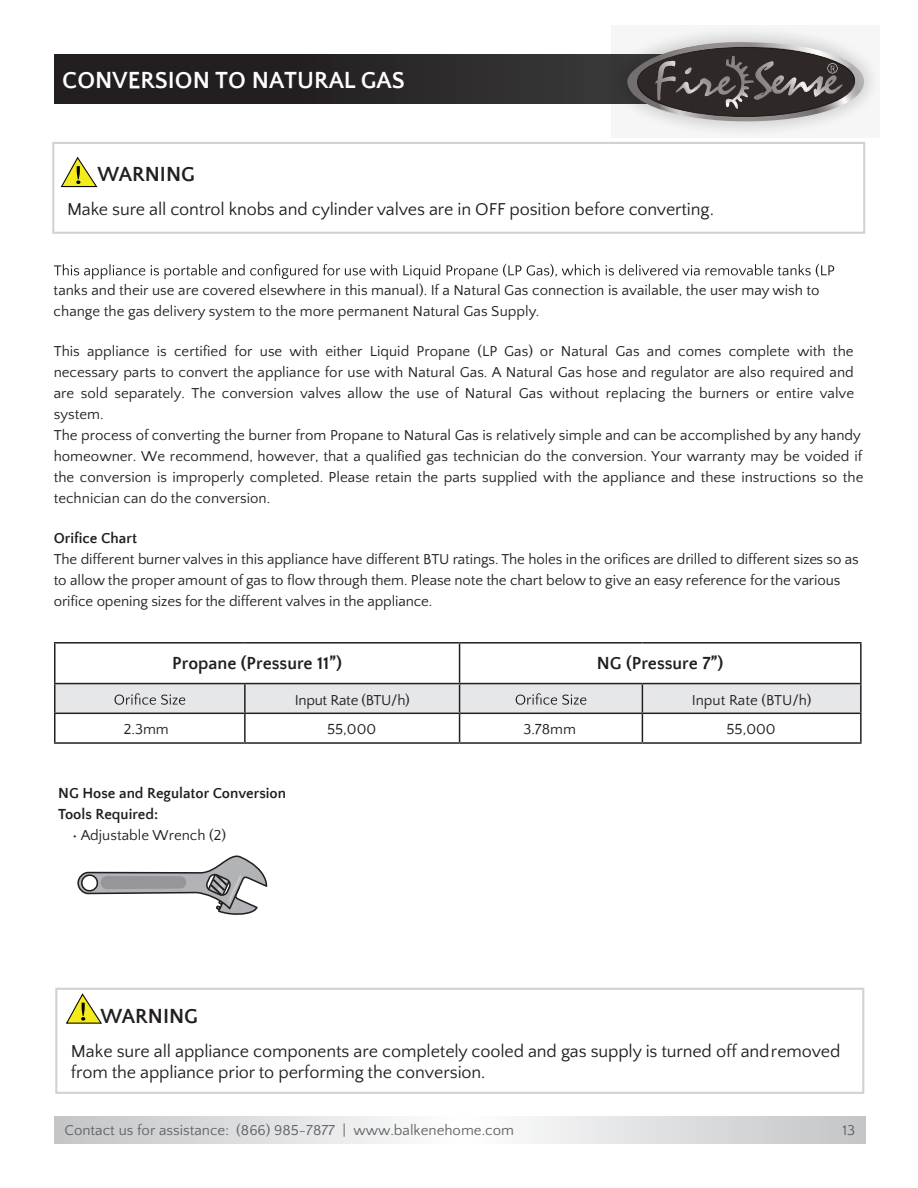
<style>
.page{position:relative;width:918px;height:1188px;background:#fff}
.page>*{position:absolute;margin:0;border:0;box-sizing:border-box;transform-origin:0 0}
.t1{font:700 24px "Quattrocento Sans";color:#fff}
.t2{font:700 21px "Quattrocento Sans";color:#231f20}
.t3{font:18px/21px "Quattrocento Sans";letter-spacing:-.01em;color:#231f20}
.t4{font:700 18px "Quattrocento Sans";color:#231f20}
.t5{font:15px/21px "Quattrocento Sans";color:#231f20}
.t6{font:15px "Quattrocento Sans";color:#636366}
.t7{font:700 15px/21px "Quattrocento Sans";color:#231f20}
.t8{font:15px "Quattrocento Sans";letter-spacing:-.02em;color:#231f20}
.s1{font-weight:700}
</style>
<div class="page">
<svg style="left:55px;top:1117px;width:810px;height:26px"></svg>
<svg style="left:54px;top:54px;width:557px;height:49px;background:#292627"></svg>
<svg style="left:611px;top:28px;width:266px;height:107px;fill:#f4f4f4"></svg>
<svg style="left:627px;top:42px;width:237px;height:79px;background:#6d6a68"></svg>
<div style="left:55px;top:988px;width:809px;height:106px;border:2px solid #d1d2d4"></div>
<div style="left:52px;top:142px;width:813px;height:92px;border:2px solid #d1d2d4"></div>
<svg style="left:66px;top:993px;width:36px;height:31px"></svg>
<svg style="left:60px;top:156px;width:38px;height:32px"></svg>
<svg style="left:54px;top:264px;width:780px;height:15px"></svg>
<svg style="left:77px;top:855px;width:191px;height:60px"></svg>
<hr style="left:54px;top:642px;width:191px;height:2px;background:#231f20">
<hr style="left:54px;top:644px;width:2px;height:39px;background:#231f20">
<hr style="left:245px;top:642px;width:215px;height:2px;background:#231f20">
<hr style="left:460px;top:642px;width:182px;height:2px;background:#231f20">
<hr style="left:459px;top:644px;width:1px;height:39px;background:#231f20">
<hr style="left:642px;top:642px;width:220px;height:2px;background:#231f20">
<hr style="left:860px;top:644px;width:2px;height:39px;background:#231f20">
<hr style="left:54px;top:683px;width:191px;height:1px;background:#231f20">
<hr style="left:54px;top:684px;width:2px;height:29px;background:#231f20">
<hr style="left:245px;top:683px;width:215px;height:1px;background:#231f20">
<hr style="left:460px;top:683px;width:182px;height:1px;background:#231f20">
<hr style="left:642px;top:683px;width:220px;height:1px;background:#231f20">
<hr style="left:860px;top:684px;width:2px;height:29px;background:#231f20">
<hr style="left:54px;top:713px;width:191px;height:1px;background:#231f20">
<hr style="left:54px;top:714px;width:2px;height:28px;background:#231f20">
<hr style="left:642px;top:713px;width:220px;height:1px;background:#231f20">
<hr style="left:860px;top:714px;width:2px;height:28px;background:#231f20">
<hr style="left:54px;top:742px;width:191px;height:2px;background:#231f20">
<hr style="left:245px;top:742px;width:215px;height:2px;background:#231f20">
<hr style="left:460px;top:742px;width:182px;height:2px;background:#231f20">
<hr style="left:642px;top:742px;width:220px;height:2px;background:#231f20">
<svg style="left:55px;top:684px;width:806px;height:58px"></svg>
<h1 class="t1" style="left:62px;top:68px;width:344px">CONVERSION TO NATURAL GAS</h1>
<h2 class="t2" style="left:98px;top:163px;width:99px">WARNING</h2>
<p class="t3" style="left:67px;top:199px;width:648px">Make sure all control knobs and cylinder valves are in OFF position before converting.</p>
<p class="t5" style="left:54px;top:280px;width:767px">tanks and their use are covered elsewhere in this manual). If a Natural Gas connection is available, the user may wish to change the gas delivery system to the more permanent Natural Gas Supply.</p>
<p class="t5" style="left:54px;top:341px;width:811px">This appliance is certified for use with either Liquid Propane (LP Gas) or Natural Gas and comes complete with the necessary parts to convert the appliance for use with Natural Gas. A Natural Gas hose and regulator are also required and are sold separately. The conversion valves allow the use of Natural Gas without replacing the burners or entire valve system.<br>The process of converting the burner from Propane to Natural Gas is relatively simple and can be accomplished by any handy homeowner. We recommend, however, that a qualified gas technician do the conversion. Your warranty may be voided if the conversion is improperly completed. Please retain the parts supplied with the appliance and these instructions so the technician can do the conversion.</p>
<p class="t7" style="left:54px;top:529px;width:85px">Orifice Chart</p>
<p class="t5" style="left:54px;top:550px;width:807px">The different burner valves in this appliance have different BTU ratings. The holes in the orifices are drilled to different sizes so as to allow the proper amount of gas to flow through them. Please note the chart below to give an easy reference for the various orifice opening sizes for the different valves in the appliance.</p>
<p class="t4" style="left:172px;top:654px;width:171px">Propane (Pressure 11”)</p>
<p class="t4" style="left:597px;top:654px;width:128px">NG (Pressure 7”)</p>
<p class="t8" style="left:295px;top:692px;width:116px">Input Rate (BTU/h)</p>
<p class="t5" style="left:692px;top:690px;width:121px">Input Rate (BTU/h)</p>
<p class="t5" style="left:124px;top:719px;width:46px">2.3mm</p>
<p class="t5" style="left:327px;top:719px;width:50px">55,000</p>
<p class="t5" style="left:523px;top:719px;width:54px">3.78mm</p>
<p class="t5" style="left:727px;top:719px;width:50px">55,000</p>
<p class="t7" style="left:58px;top:783px;width:229px">NG Hose and Regulator Conversion<br>Tools Required:</p>
<p class="t5" style="left:73px;top:825px;width:155px"><span class="s1">•</span> Adjustable Wrench (2)</p>
<h2 class="t2" style="left:101px;top:1005px;width:99px">WARNING</h2>
<p class="t3" style="left:71px;top:1042px;width:771px">Make sure all appliance components are completely cooled and gas supply is turned off andremoved from the appliance prior to performing the conversion.</p>
<p class="t6" style="left:64px;top:1122px;width:451px">Contact us for assistance: (866) 985-7877 | www.balkenehome.com</p>
<p class="t6" style="left:842px;top:1122px;width:14px">13</p>
</div>
